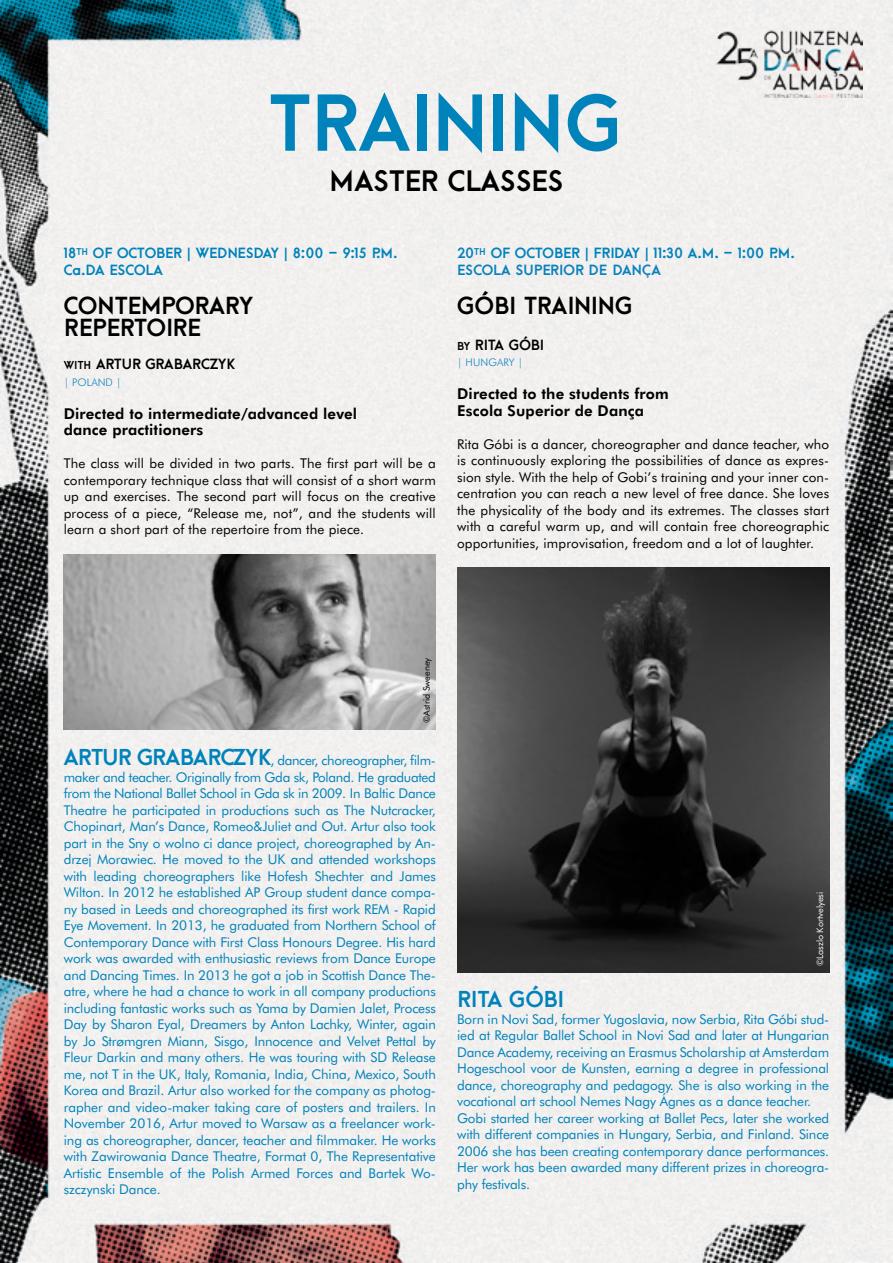
<style>
.page{position:relative;width:893px;height:1263px;background:#fff}
.page>*{position:absolute;margin:0;border:0;box-sizing:border-box;transform-origin:0 0}
.t1{font:800 73.2px "Arca Majora";color:#0082ba}
.t2{font:800 27px "Arca Majora";color:#000}
.t3{font:800 22.5px/22.5px "Arca Majora";color:#000}
.t4{font:800 21px "Arca Majora";letter-spacing:-.005em;color:#0082ba}
.t5{font:800 15px/16.5px "Futura BT";letter-spacing:.01em;color:#000}
.t6{font:13.5px/16.5px "Futura BT";letter-spacing:-.01em;color:#0082ba}
.t7{font:13.5px/16.5px "Futura BT";letter-spacing:.01em;color:#000;text-align:justify}
.t8{font:800 13.5px/16.5px "Arca Majora";color:#0082ba}
.t9{font:800 13.5px "Arca Majora";color:#000}
.t10{font:300 10.5px "Futura BT";letter-spacing:.01em;color:#0b81bc}
.t11{font:9px "Futura BT";letter-spacing:-.005em;color:#fff}
.t12{font:9px "Futura BT";letter-spacing:-.005em;color:#000}
.s1{font-family:"Arca Majora OS"}
.s2{font-size:10.5px}
.s3{color:#0b81bc}
.s4{font-family:"Arca Majora";font-weight:800;font-size:21px}
</style>
<div class="page">
<img style="left:0;top:0;width:893px;height:1263px">
<img style="left:717px;top:30px;width:146px;height:67px">
<img style="left:457px;top:567px;width:372px;height:405px">
<img style="left:64px;top:554px;width:372px;height:175px">
<h1 class="t1" style="left:270px;top:74px;width:355px">TRAINING</h1>
<h2 class="t2" style="left:329px;top:163px;width:236px">MASTER CLASSES</h2>
<p class="t8" style="left:64px;top:244px;width:335px">18<sup>TH</sup> OF OCTOBER | WEDNESDAY | 8:00 – 9:15 P.M.<br>C<span class="s1">a</span>.DA ESCOLA</p>
<h3 class="t3" style="left:64px;top:293px;width:191px">CONTEMPORARY<br>REPERTOIRE</h3>
<p class="t9" style="left:64px;top:355px;width:173px"><span class="s2">WITH</span> ARTUR GRABARCZYK</p>
<p class="t10" style="left:64px;top:376px;width:59px">| POLAND |</p>
<p class="t5" style="left:64px;top:405px;width:295px">Directed to intermediate/advanced level dance practitioners</p>
<p class="t7" style="left:64px;top:455px;width:374px">The class will be divided in two parts. The first part will be a contemporary technique class that will consist of a short warm up and exercises. The second part will focus on the creative process of a piece‚ “Release me, not”, and the students will learn a short part of the repertoire from the piece.</p>
<p class="t8" style="left:457px;top:244px;width:339px"><span class="s3">20</span><sup>TH</sup> OF OCTOBER | FRIDAY | 11:30 A.M. – 1:00 P.M.<br><span class="s3">ESCOLA SUPERIOR DE DANÇA</span></p>
<h3 class="t3" style="left:457px;top:293px;width:177px">GÓBI TRAINING</h3>
<p class="t9" style="left:457px;top:336px;width:89px"><span class="s2">BY</span> RITA GÓBI</p>
<p class="t10" style="left:457px;top:356px;width:67px">| HUNGARY |</p>
<p class="t5" style="left:457px;top:385px;width:213px">Directed to the students from<br>Escola Superior de Dança</p>
<p class="t7" style="left:457px;top:436px;width:374px">Rita Góbi is a dancer, choreographer and dance teacher, who is continuously exploring the possibilities of dance as expres&shy;sion style. With the help of Gobi’s training and your inner con&shy;centration you can reach a new level of free dance. She loves the physicality of the body and its extremes. The classes start with a careful warm up, and will contain free choreographic opportunities, improvisation, freedom and a lot of laughter.</p>
<p class="t12" style="left:421px;top:723px;width:67px;rotate:-90deg">©Astrid Sweeney</p>
<p class="t6" style="left:64px;top:752px;width:374px;text-align:justify"><span class="s4">ARTUR GRABARCZYK</span>, dancer, choreographer, film&shy;maker and teacher. Originally from Gdańsk, Poland. He graduated from the National Ballet School in Gdańsk in 2009. In Baltic Dance Theatre he participated in productions such as The Nutcracker, Chopinart, Man’s Dance, Romeo&amp;Juliet and Out. Artur also took part in the Sny o wolno ci dance project, choreographed by An&shy;drzej Morawiec. He moved to the UK and attended workshops with leading choreographers like Hofesh Shechter and James Wilton. In 2012 he established AP Group student dance compa&shy;ny based in Leeds and choreographed its first work REM - Rapid Eye Movement. In 2013, he graduated from Northern School of Contemporary Dance with First Class Honours Degree. His hard work was awarded with enthusiastic reviews from Dance Europe and Dancing Times. In 2013 he got a job in Scottish Dance The&shy;atre, where he had a chance to work in all company productions including fantastic works such as Yama by Damien Jalet, Process Day by Sharon Eyal, Dreamers by Anton Lachky, Winter, again by Jo Strømgren Miann, Sisgo, Innocence and Velvet Pettal by Fleur Darkin and many others. He was touring with SD Release me, not T in the UK, Italy, Romania, India, China, Mexico, South Korea and Brazil. Artur also worked for the company as photog&shy;rapher and video-maker taking care of posters and trailers. In November 2016, Artur moved to Warsaw as a freelancer work&shy;ing as choreographer, dancer, teacher and filmmaker. He works with Zawirowania Dance Theatre, Format 0, The Representative Artistic Ensemble of the Polish Armed Forces and Bartek Wo&shy;szczynski Dance.</p>
<p class="t11" style="left:814px;top:966px;width:76px;rotate:-90deg">©Laszlo Kortvelyesi</p>
<h3 class="t4" style="left:457px;top:985px;width:109px">RITA GÓBI</h3>
<p class="t6" style="left:457px;top:1010px;width:374px">Born in Novi Sad, former Yugoslavia, now Serbia, Rita Góbi stud&shy;ied at Regular Ballet School in Novi Sad and later at Hungarian Dance Academy, receiving an Erasmus Scholarship at Amsterdam Hogeschool voor de Kunsten, earning a degree in professional dance, choreography and pedagogy. She is also working in the vocational art school Nemes Nagy Ágnes as a dance teacher.<br>Gobi started her career working at Ballet Pecs, later she worked with different companies in Hungary, Serbia, and Finland. Since 2006 she has been creating contemporary dance performances.<br>Her work has been awarded many different prizes in choreogra&shy;phy festivals.</p>
</div>
